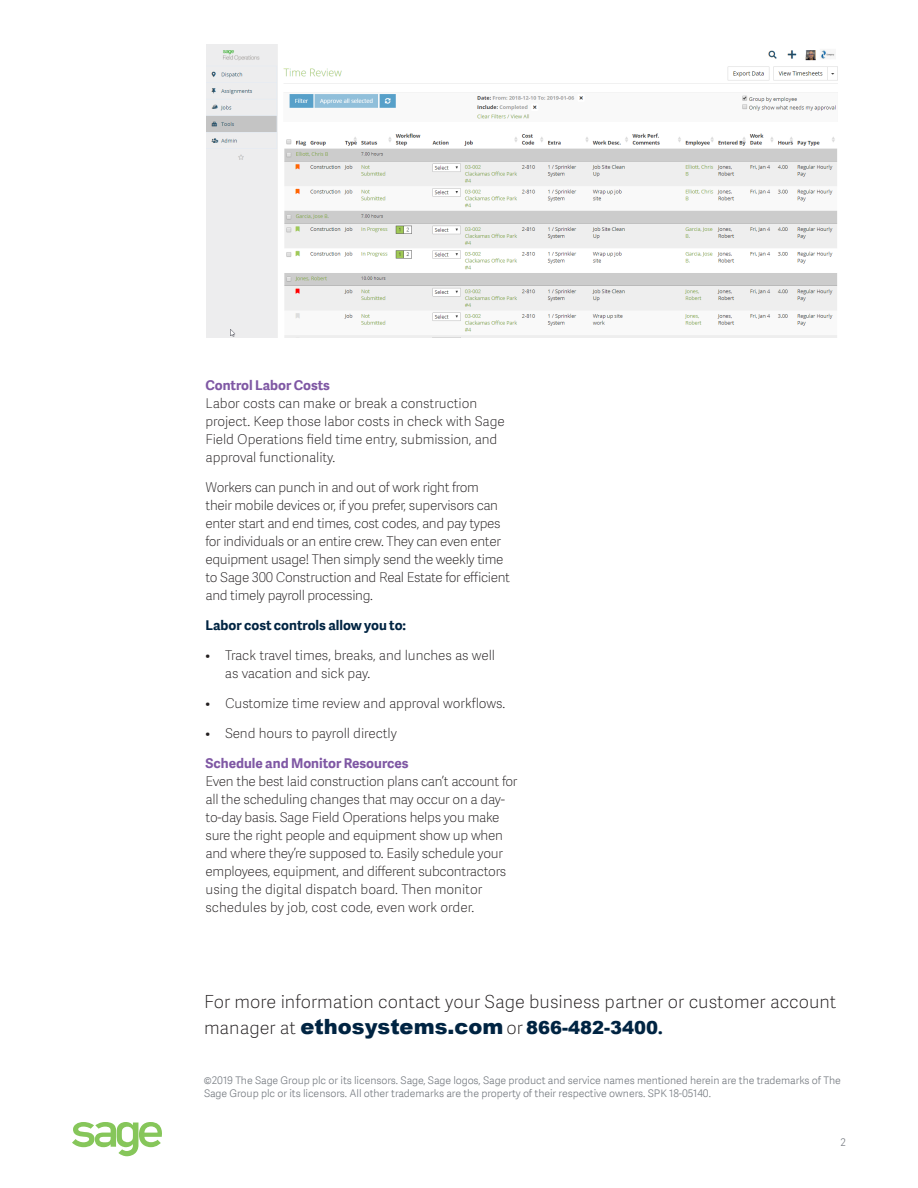
<style>
.page{position:relative;width:918px;height:1188px;background:#fff}
.page>*{position:absolute;margin:0;border:0;box-sizing:border-box;transform-origin:0 0}
.Body_Copy{font:900 21px "Arial";color:#002442}
.Body_Copy-2{font:18px "Adelle Sans SAGE Th";color:#231f20}
.Body_Copy-3{font:13.5px/18px "Adelle Sans SAGE Th";letter-spacing:-.02em;color:#231f20}
.Body_Copy-4{font:700 13.5px "Adelle Sans SAGE";color:#002442}
.Body_Bold_SubHead_2{font:700 13.5px "Adelle Sans SAGE";color:#7f58a4}
.Body_Copy-5{font:10.5px/13.5px "Adelle Sans SAGE Lt";letter-spacing:-.005em;color:#787d83}
.s1{font-family:"Adelle Sans SAGE";font-weight:700;color:#7f58a4}
.s2{font-family:"Adelle Sans SAGE Th";font-weight:400;font-size:18px;color:#231f20}
.s3{font-size:18px}
.s4{font-family:"Adelle Sans SAGE";font-weight:700;font-size:18px}
</style>
<div class="page">
<svg style="left:72px;top:1122px;width:90px;height:34px"></svg>
<img style="left:206px;top:44px;width:632px;height:294px">
<p class="Body_Bold_SubHead_2" style="left:206px;top:375px;width:126px">Control Labor Costs</p>
<p class="Body_Copy-3" style="left:206px;top:394px;width:301px">Labor costs can make or break a construction project. Keep those labor costs in check with Sage Field Operations field time entry, submission, and approval functionality.</p>
<p class="Body_Copy-3" style="left:206px;top:478px;width:306px">Workers can punch in and out of work right from<br>their mobile devices or, if you prefer, supervisors can enter start and end times, cost codes, and pay types for individuals or an entire crew. They can even enter equipment usage! Then simply send the weekly time to Sage 300 Construction and Real Estate for efficient and timely payroll processing.</p>
<p class="Body_Copy-4" style="left:206px;top:615px;width:202px">Labor cost controls allow you to:</p>
<p class="Body_Copy-3" style="left:225px;top:646px;width:272px;text-indent:-19px">• Track travel times, breaks, and lunches as well as vacation and sick pay.</p>
<p class="Body_Copy-3" style="left:206px;top:694px;width:301px">• Customize time review and approval workflows.</p>
<p class="Body_Copy-3" style="left:206px;top:724px;width:193px">• Send hours to payroll directly</p>
<p class="Body_Copy-3" style="left:205px;top:754px;width:314px"><span class="s1">Schedule and Monitor Resources<br></span>Even the best laid construction plans can’t account for all the scheduling changes that may occur on a day&shy;to-day basis. Sage Field Operations helps you make sure the right people and equipment show up when and where they’re supposed to. Easily schedule your employees, equipment, and different subcontractors using the digital dispatch board. Then monitor schedules by job, cost code, even work order.</p>
<p class="Body_Copy-2" style="left:204px;top:989px;width:634px">For more information contact your Sage business partner or customer account</p>
<p class="Body_Copy" style="left:204px;top:1012px;width:460px"><span class="s2">manager at</span> ethosystems.com <span class="s2">or</span> <span class="s3">866-482-3400</span><span class="s4">.</span></p>
<p class="Body_Copy-5" style="left:204px;top:1073px;width:638px">©2019 The Sage Group plc or its licensors. Sage, Sage logos, Sage product and service names mentioned herein are the trademarks of The<br>Sage Group plc or its licensors. All other trademarks are the property of their respective owners. SPK 18-05140.</p>
<p class="Body_Copy-5" style="left:841px;top:1135px;width:7px">2</p>
</div>
